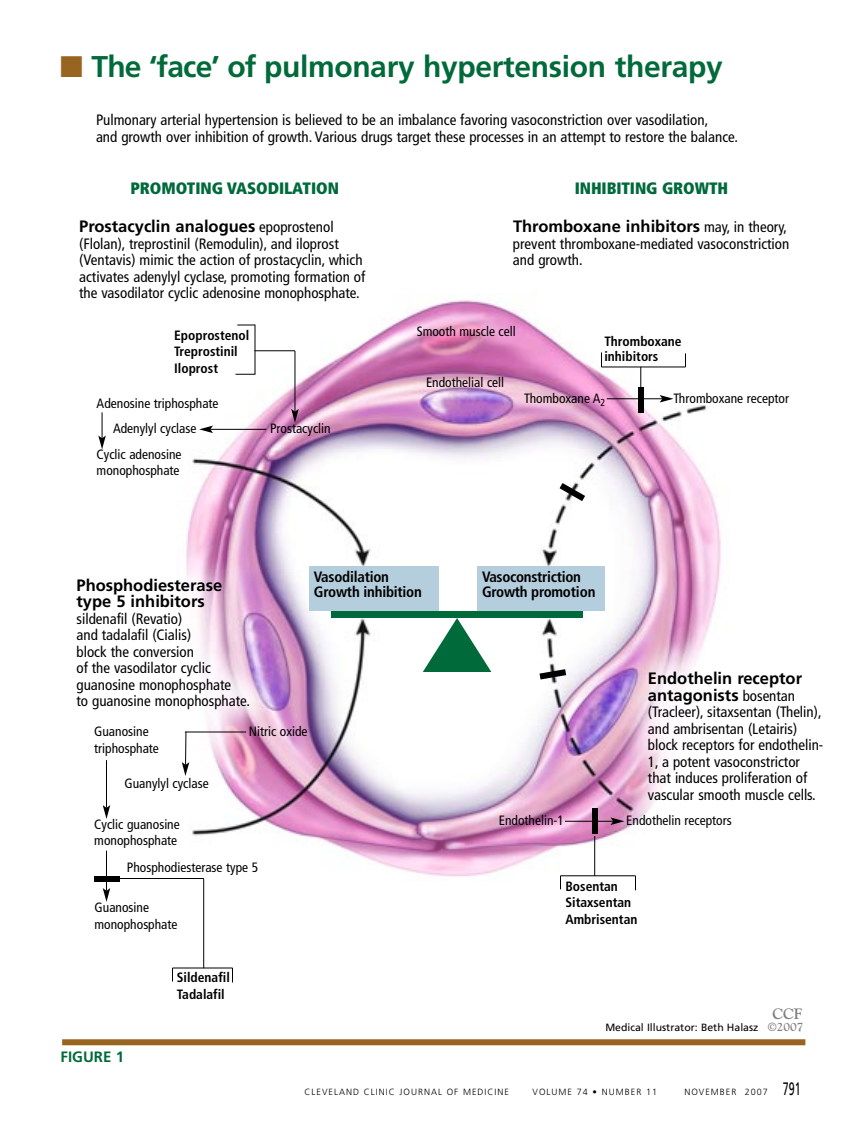
<style>
.page{position:relative;width:864px;height:1134px;background:#fff}
.page>*{position:absolute;margin:0;border:0;box-sizing:border-box;transform-origin:0 0}
.t1{font:700 30px "Frutiger";letter-spacing:-.01em;color:#016a3a}
.t2{font:700 16.5px/16.5px "Frutiger";color:#000}
.t3{font:900 condensed 16.5px "Frutiger";letter-spacing:-.005em;color:#016a3a}
.t4{font:condensed 15px/16.5px "Frutiger";color:#000}
.t5{font:700 condensed 15px/15px "Frutiger";letter-spacing:-.02em;color:#000}
.t6{font:700 15px "Frutiger";color:#016a3a}
.t7{font:700 15px "Goudy";color:#808080}
.t8{font:condensed 13.5px/16.5px "Frutiger";color:#000}
.t9{font:700 condensed 13.5px/16.5px "Frutiger";color:#000}
.t10{font:10.5px "Frutiger";color:#000}
.t11{font:300 9px "Frutiger";letter-spacing:.11em;color:#000}
.s1{color:#976422}
.s2{font-weight:400;font-stretch:condensed;font-size:15px}
.s3{font-family:"Goudy";font-weight:700;font-size:12px;color:#808080}
.s4{font-weight:400;font-size:18px}
</style>
<div class="page">
<img style="left:181px;top:295px;width:540px;height:586px">
<div style="left:62px;top:1039px;width:743px;height:6px;background:#976422"></div>
<hr style="left:255px;top:325px;width:1px;height:49px;background:#000">
<hr style="left:295px;top:351px;width:1px;height:61px;background:#000">
<svg style="left:291px;top:409px;width:8px;height:14px"></svg>
<svg style="left:98px;top:412px;width:8px;height:37px"></svg>
<hr style="left:106px;top:760px;width:1px;height:48px;background:#000">
<svg style="left:103px;top:805px;width:7px;height:14px"></svg>
<hr style="left:106px;top:851px;width:1px;height:40px;background:#000">
<svg style="left:103px;top:888px;width:7px;height:14px"></svg>
<hr style="left:114px;top:878px;width:90px;height:1px;background:#000">
<svg style="left:237px;top:325px;width:18px;height:1px"></svg>
<svg style="left:236px;top:374px;width:19px;height:1px"></svg>
<hr style="left:185px;top:732px;width:1px;height:33px;background:#000">
<svg style="left:182px;top:762px;width:7px;height:14px"></svg>
<hr style="left:210px;top:429px;width:56px;height:1px;background:#000">
<svg style="left:199px;top:426px;width:14px;height:7px"></svg>
<hr style="left:607px;top:398px;width:55px;height:1px;background:#000">
<svg style="left:660px;top:395px;width:14px;height:8px"></svg>
<hr style="left:565px;top:821px;width:48px;height:1px;background:#000">
<svg style="left:611px;top:818px;width:13px;height:7px"></svg>
<svg style="left:640px;top:368px;width:1px;height:19px"></svg>
<svg style="left:685px;top:353px;width:1px;height:14px"></svg>
<svg style="left:601px;top:352px;width:1px;height:15px"></svg>
<hr style="left:602px;top:367px;width:84px;height:1px;background:#000">
<hr style="left:203px;top:879px;width:1px;height:89px;background:#000">
<svg style="left:172px;top:968px;width:1px;height:14px"></svg>
<svg style="left:232px;top:969px;width:1px;height:13px"></svg>
<hr style="left:173px;top:968px;width:60px;height:1px;background:#000">
<hr style="left:594px;top:836px;width:1px;height:40px;background:#000">
<svg style="left:560px;top:876px;width:1px;height:13px"></svg>
<svg style="left:635px;top:876px;width:1px;height:14px"></svg>
<hr style="left:561px;top:875px;width:74px;height:1px;background:#000">
<hr style="left:254px;top:350px;width:41px;height:1px;background:#000">
<div style="left:94px;top:876px;width:26px;height:6px;background:#000"></div>
<div style="left:592px;top:808px;width:6px;height:26px;background:#000"></div>
<div style="left:638px;top:387px;width:6px;height:26px;background:#000"></div>
<svg style="left:423px;top:618px;width:68px;height:54px"></svg>
<div style="left:309px;top:567px;width:130px;height:44px;background:#b4cedd"></div>
<div style="left:478px;top:567px;width:127px;height:44px;background:#b4cedd"></div>
<div style="left:332px;top:611px;width:252px;height:7px;background:#016a3a"></div>
<svg style="left:560px;top:483px;width:25px;height:18px"></svg>
<svg style="left:540px;top:669px;width:26px;height:11px"></svg>
<hr style="left:185px;top:732px;width:61px;height:1px;background:#000">
<h1 class="t1" style="left:60px;top:54px;width:664px"><span class="s1">■</span> The ‘face’ of pulmonary hypertension therapy</h1>
<p class="t4" style="left:96px;top:113px;width:644px">Pulmonary arterial hypertension is believed to be an imbalance favoring vasoconstriction over vasodilation,<br>and growth over inhibition of growth. Various drugs target these processes in an attempt to restore the balance.</p>
<p class="t3" style="left:131px;top:182px;width:210px">PROMOTING VASODILATION</p>
<p class="t3" style="left:575px;top:181px;width:155px">INHIBITING GROWTH</p>
<p class="t2" style="left:79px;top:220px;width:256px">Prostacyclin analogues <span class="s2">epoprostenol</span></p>
<p class="t4" style="left:79px;top:237px;width:288px">(Flolan), treprostinil (Remodulin), and iloprost (Ventavis) mimic the action of prostacyclin, which activates adenylyl cyclase, promoting formation of the vasodilator cyclic adenosine monophosphate.</p>
<p class="t2" style="left:513px;top:219px;width:275px">Thromboxane inhibitors <span class="s2">may, in theory,</span></p>
<p class="t4" style="left:513px;top:236px;width:278px">prevent thromboxane-mediated vasoconstriction and growth.</p>
<p class="t8" style="left:417px;top:324px;width:101px">Smooth muscle cell</p>
<p class="t9" style="left:174px;top:328px;width:77px">Epoprostenol<br>Treprostinil<br>Iloprost</p>
<p class="t9" style="left:604px;top:335px;width:79px;line-height:15px">Thromboxane inhibitors</p>
<p class="t8" style="left:426px;top:376px;width:80px">Endothelial cell</p>
<p class="t8" style="left:97px;top:391px;width:124px;line-height:25.5px;text-align:center">Adenosine triphosphate<br>Adenylyl cyclase</p>
<p class="t8" style="left:97px;top:447px;width:87px">Cyclic adenosine monophosphate</p>
<p class="t8" style="left:270px;top:421px;width:62px">Prostacyclin</p>
<p class="t8" style="left:524px;top:391px;width:83px">Thomboxane A<sub>2</sub></p>
<p class="t8" style="left:674px;top:391px;width:117px">Thromboxane receptor</p>
<p class="t5" style="left:314px;top:571px;width:109px">Vasodilation<br>Growth inhibition</p>
<p class="t5" style="left:482px;top:571px;width:115px">Vasoconstriction<br>Growth promotion</p>
<p class="t2" style="left:76px;top:578px;width:147px">Phosphodiesterase type 5 inhibitors</p>
<p class="t4" style="left:76px;top:611px;width:175px">sildenafil (Revatio)<br>and tadalafil (Cialis)<br>block the conversion<br>of the vasodilator cyclic guanosine monophosphate<br>to guanosine monophosphate.</p>
<p class="t2" style="left:648px;top:672px;width:156px">Endothelin receptor antagonists <span class="s2">bosentan</span></p>
<p class="t4" style="left:648px;top:705px;width:177px">(Tracleer), sitaxsentan (Thelin), and ambrisentan (Letairis) block receptors for endothelin-<br>1, a potent vasoconstrictor that induces proliferation of vascular smooth muscle cells.</p>
<p class="t8" style="left:249px;top:724px;width:60px">Nitric oxide</p>
<p class="t8" style="left:94px;top:724px;width:66px">Guanosine triphosphate</p>
<p class="t8" style="left:125px;top:776px;width:86px">Guanylyl cyclase</p>
<p class="t8" style="left:94px;top:817px;width:87px">Cyclic guanosine monophosphate</p>
<p class="t8" style="left:127px;top:860px;width:133px">Phosphodiesterase type 5</p>
<p class="t8" style="left:95px;top:900px;width:84px">Guanosine monophosphate</p>
<p class="t8" style="left:499px;top:814px;width:67px">Endothelin-1</p>
<p class="t8" style="left:626px;top:814px;width:107px">Endothelin receptors</p>
<p class="t9" style="left:565px;top:879px;width:74px">Bosentan<br>Sitaxsentan<br>Ambrisentan</p>
<p class="t6" style="left:61px;top:1051px;width:65px">FIGURE 1</p>
<p class="t9" style="left:177px;top:970px;width:55px">Sildenafil<br>Tadalafil</p>
<p class="t7" style="left:772px;top:1008px;width:31px">CCF</p>
<p class="t10" style="left:605px;top:1023px;width:200px">Medical Illustrator: Beth Halasz <span class="s3">©2007</span></p>
<p class="t11" style="left:305px;top:1088px;width:206px">CLEVELAND CLINIC JOURNAL OF MEDICINE</p>
<p class="t11" style="left:533px;top:1088px;width:126px">VOLUME 74 • NUMBER 11</p>
<p class="t11" style="left:684px;top:1088px;width:118px">NOVEMBER 2007 <span class="s4">791</span></p>
</div>
